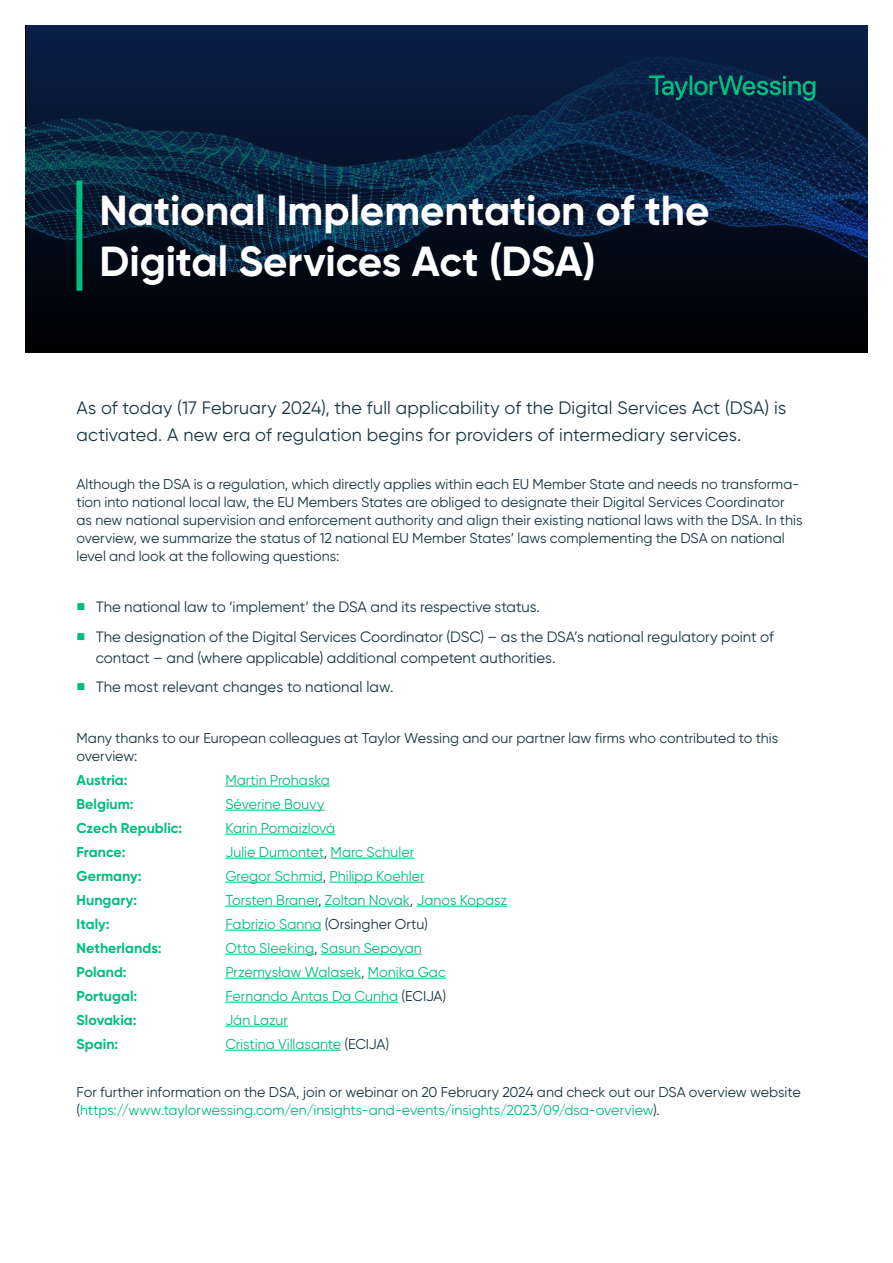
<style>
.page{position:relative;width:893px;height:1263px;background:#fff}
.page>*{position:absolute;margin:0;border:0;box-sizing:border-box;transform-origin:0 0}
.t1{font:700 42px/51px "Gilroy";color:#fff}
.t2{font:18px/27px "Gilroy";letter-spacing:.01em;color:#173542}
.t3{font:15px/29.5px "Gilroy";color:#173542}
.t4{font:14.25px/18px "Gilroy";color:#173542}
.t5{font:14.25px "Gilroy";color:#00bc80}
.t6{font:700 14.25px "Gilroy";color:#00bc80}
.s1{color:#173542}
.s2{color:#00bc80}
</style>
<div class="page">
<svg style="left:26px;top:26px;width:842px;height:327px;background:#06172f"></svg>
<hr style="left:225px;top:786px;width:105px;height:1px;background:#00bc80">
<hr style="left:225px;top:810px;width:100px;height:1px;background:#00bc80">
<hr style="left:225px;top:834px;width:110px;height:1px;background:#00bc80">
<hr style="left:225px;top:858px;width:99px;height:1px;background:#00bc80">
<hr style="left:331px;top:858px;width:83px;height:1px;background:#00bc80">
<hr style="left:225px;top:882px;width:98px;height:1px;background:#00bc80">
<hr style="left:330px;top:882px;width:95px;height:1px;background:#00bc80">
<hr style="left:225px;top:906px;width:93px;height:1px;background:#00bc80">
<hr style="left:325px;top:906px;width:85px;height:1px;background:#00bc80">
<hr style="left:416px;top:906px;width:91px;height:1px;background:#00bc80">
<hr style="left:225px;top:930px;width:96px;height:1px;background:#00bc80">
<hr style="left:225px;top:954px;width:89px;height:1px;background:#00bc80">
<hr style="left:321px;top:954px;width:101px;height:1px;background:#00bc80">
<hr style="left:225px;top:978px;width:136px;height:1px;background:#00bc80">
<hr style="left:368px;top:978px;width:78px;height:1px;background:#00bc80">
<hr style="left:225px;top:1002px;width:173px;height:1px;background:#00bc80">
<hr style="left:225px;top:1026px;width:63px;height:1px;background:#00bc80">
<hr style="left:225px;top:1050px;width:116px;height:1px;background:#00bc80">
<div style="left:76px;top:181px;width:6px;height:110px;background:#00bc80"></div>
<svg style="left:649px;top:75px;width:166px;height:26px;background:#074c55"></svg>
<h1 class="t1" style="left:100px;top:184px;width:611px">National Implementation of the<br>Digital Services Act (DSA)</h1>
<p class="t2" style="left:77px;top:394px;width:711px">As of today (17 February 2024), the full applicability of the Digital Services Act (DSA) is activated. A new era of regulation begins for providers of intermediary services.</p>
<p class="t4" style="left:77px;top:475px;width:727px">Although the DSA is a regulation, which directly applies within each EU Member State and needs no transforma&shy;tion into national local law, the EU Members States are obliged to designate their Digital Services Coordinator as new national supervision and enforcement authority and align their existing national laws with the DSA. In this overview, we summarize the status of 12 national EU Member States’ laws complementing the DSA on national level and look at the following questions:</p>
<p class="t3" style="left:96px;top:592px;width:680px">The national law to ‘implement’ the DSA and its respective status.<br>The designation of the Digital Services Coordinator (DSC) – as the DSA’s national regulatory point of</p>
<p class="t3" style="left:96px;top:642px;width:461px">contact – and (where applicable) additional competent authorities.<br>The most relevant changes to national law.</p>
<p class="t4" style="left:77px;top:728px;width:703px">Many thanks to our European colleagues at Taylor Wessing and our partner law firms who contributed to this overview:</p>
<p class="t6" style="left:77px;top:771px;width:53px">Austria:</p>
<p class="t5" style="left:225px;top:771px;width:106px">Martin Prohaska</p>
<p class="t6" style="left:77px;top:795px;width:59px">Belgium:</p>
<p class="t5" style="left:225px;top:795px;width:101px">Séverine Bouvy</p>
<p class="t6" style="left:77px;top:819px;width:107px">Czech Republic:</p>
<p class="t5" style="left:225px;top:819px;width:111px">Karin Pomaizlová</p>
<p class="t6" style="left:77px;top:843px;width:50px">France:</p>
<p class="t5" style="left:225px;top:843px;width:190px">Julie Dumontet<span class="s1">,</span> Marc Schuler</p>
<p class="t6" style="left:77px;top:867px;width:66px">Germany:</p>
<p class="t5" style="left:225px;top:867px;width:201px">Gregor Schmid<span class="s1">,</span> Philipp Koehler</p>
<p class="t6" style="left:77px;top:891px;width:62px">Hungary:</p>
<p class="t5" style="left:225px;top:891px;width:283px">Torsten Braner<span class="s1">,</span> Zoltan Novak<span class="s1">,</span> Janos Kopasz</p>
<p class="t6" style="left:77px;top:915px;width:35px">Italy:</p>
<p class="t4" style="left:225px;top:914px;width:204px"><span class="s2">Fabrizio Sanna</span> (Orsingher Ortu)</p>
<p class="t6" style="left:77px;top:939px;width:87px">Netherlands:</p>
<p class="t5" style="left:225px;top:939px;width:198px">Otto Sleeking<span class="s1">,</span> Sasun Sepoyan</p>
<p class="t6" style="left:77px;top:963px;width:52px">Poland:</p>
<p class="t5" style="left:225px;top:963px;width:222px">Przemysław Walasek<span class="s1">,</span> Monika Gac</p>
<p class="t6" style="left:77px;top:987px;width:62px">Portugal:</p>
<p class="t5" style="left:225px;top:987px;width:222px">Fernando Antas Da Cunha <span class="s1">(ECIJA)</span></p>
<p class="t6" style="left:77px;top:1011px;width:62px">Slovakia:</p>
<p class="t5" style="left:225px;top:1011px;width:64px">Ján Lazur</p>
<p class="t6" style="left:77px;top:1035px;width:43px">Spain:</p>
<p class="t5" style="left:225px;top:1035px;width:165px">Cristina Villasante <span class="s1">(ECIJA)</span></p>
<p class="t4" style="left:77px;top:1082px;width:726px">For further information on the DSA, join or webinar on 20 February 2024 and check out our DSA overview website (<span class="s2">https://www.taylorwessing.com/en/insights-and-events/insights/2023/09/dsa-overview</span>).</p>
</div>
